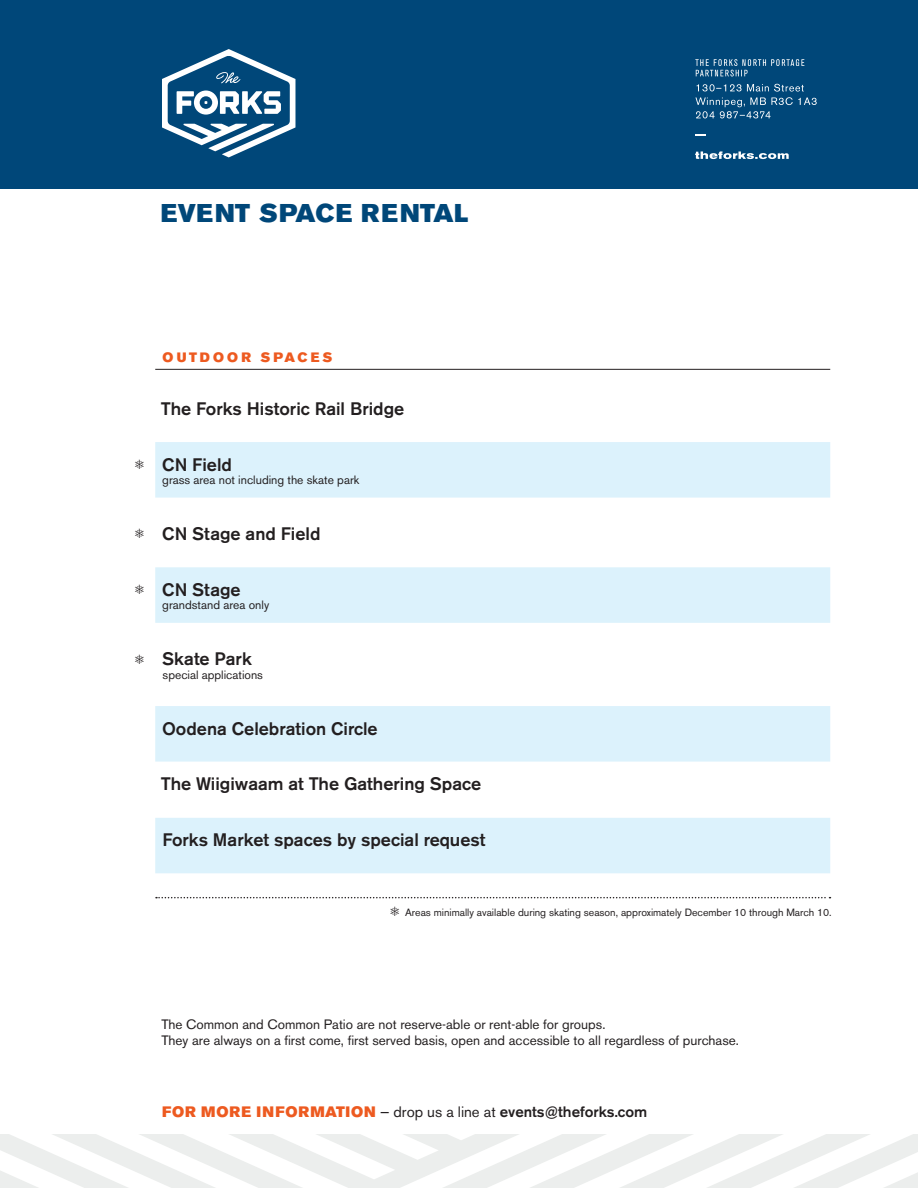
<style>
.page{position:relative;width:918px;height:1188px;background:#fff}
.page>*{position:absolute;margin:0;border:0;box-sizing:border-box;transform-origin:0 0}
.Name{font:25.5px "Akzidenz Grotesk BE Super";letter-spacing:.02em;color:#004779}
.t1{font:500 18px "Akzidenz Grotesk BE";color:#231f20}
.t2{font:500 15px "Akzidenz Grotesk BE";color:#231f20}
.t3{font:13.5px/16.2px "Akzidenz Grotesk BE";color:#231f20}
.t4{font:13.5px "Akzidenz Grotesk BE Super";letter-spacing:.23em;color:#ed5a20}
.t5{font:12px "Akzidenz Grotesk BE";color:#231f20}
.t6{font:10.5px "Akzidenz Grotesk BE";color:#231f20}
.s1{font-family:"Akzidenz Grotesk BE Super";font-weight:400;color:#ed5a20}
.s2{font-weight:400}
</style>
<div class="page">
<div style="left:0;top:0;width:918px;height:189px;background:#004779"></div>
<hr style="left:155px;top:369px;width:675px;height:1px;background:#231f20">
<div style="left:155px;top:442px;width:675px;height:56px;background:#dcf2fc"></div>
<div style="left:155px;top:567px;width:675px;height:56px;background:#dcf2fc"></div>
<div style="left:155px;top:706px;width:675px;height:56px;background:#dcf2fc"></div>
<div style="left:155px;top:818px;width:675px;height:55px;background:#dcf2fc"></div>
<svg style="left:156px;top:897px;width:675px;height:1px"></svg>
<svg style="left:162px;top:49px;width:133px;height:108px"></svg>
<svg style="left:695px;top:151px;width:94px;height:8px"></svg>
<svg style="left:696px;top:134px;width:10px;height:2px"></svg>
<svg style="left:695px;top:84px;width:122px;height:34px"></svg>
<svg style="left:695px;top:59px;width:109px;height:17px"></svg>
<svg style="left:0;top:1134px;width:918px;height:54px"></svg>
<p class="Name" style="left:161px;top:198px;width:309px">EVENT SPACE RENTAL</p>
<p class="t4" style="left:163px;top:350px;width:171px">OUTDOOR SPACES</p>
<p class="t1" style="left:161px;top:397px;width:245px">The Forks Historic Rail Bridge</p>
<p class="t1" style="left:162px;top:453px;width:71px">CN Field</p>
<p class="t5" style="left:162px;top:473px;width:199px">grass area not including the skate park</p>
<p class="t1" style="left:162px;top:523px;width:160px">CN Stage and Field</p>
<p class="t1" style="left:162px;top:578px;width:80px">CN Stage</p>
<p class="t5" style="left:162px;top:598px;width:109px">grandstand area only</p>
<p class="t1" style="left:162px;top:648px;width:91px">Skate Park</p>
<p class="t5" style="left:163px;top:667px;width:102px">special applications</p>
<p class="t1" style="left:162px;top:717px;width:217px">Oodena Celebration Circle</p>
<p class="t1" style="left:161px;top:773px;width:322px">The Wiigiwaam at The Gathering Space</p>
<p class="t1" style="left:162px;top:829px;width:325px">Forks Market spaces by special request</p>
<p class="t6" style="left:390px;top:906px;width:443px">❅ Areas minimally available during skating season, approximately December 10 through March 10.</p>
<p class="t3" style="left:162px;top:1016px;width:579px">The Common and Common Patio are not reserve-able or rent-able for groups.<br>They are always on a first come, first served basis, open and accessible to all regardless of purchase.</p>
<p class="t2" style="left:162px;top:1102px;width:487px"><span class="s1">FOR MORE INFORMATION</span> <span class="s2">— drop us a line at</span> events@theforks.com</p>
</div>
